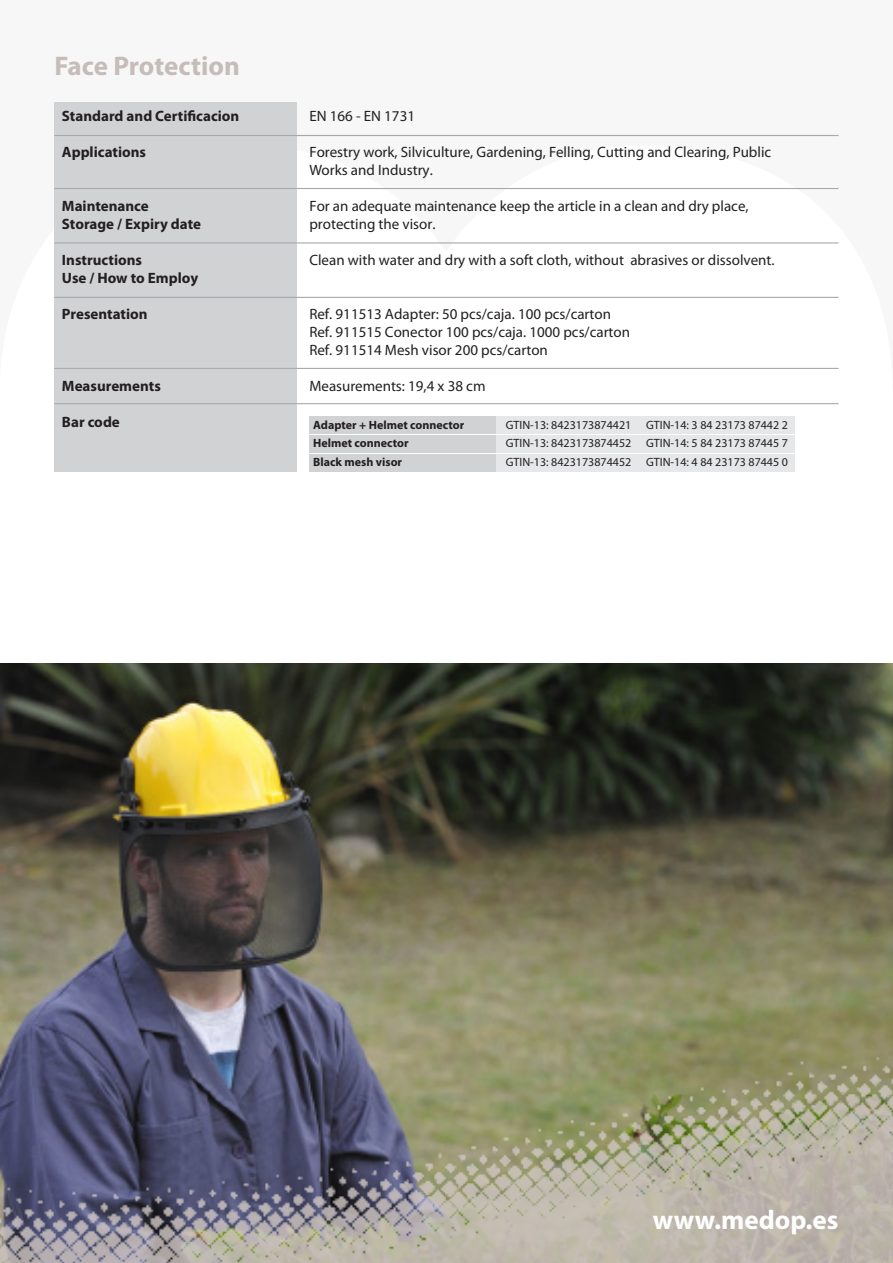
<style>
.page{position:relative;width:893px;height:1263px;background:#fff}
.page>*{position:absolute;margin:0;border:0;box-sizing:border-box;transform-origin:0 0}
.t1{font:700 27px "Myriad Pro";color:#c6bdbb}
.t2{font:700 27px "Myriad Pro";color:#fff}
.t3{font:15px/18px "Myriad Pro";color:#231f20}
.t4{font:700 15px "Myriad Pro";color:#231f20}
.t5{font:12px "Myriad Pro";color:#231f20}
.t6{font:700 12px "Myriad Pro";color:#231f20}
</style>
<div class="page">
<img style="left:0;top:663px;width:893px;height:392px">
<svg style="left:297px;top:134px;width:542px;height:235px"></svg>
<div style="left:54px;top:102px;width:243px;height:370px;background:#d1d2d4"></div>
<img style="left:0;top:1055px;width:893px;height:208px">
<hr style="left:54px;top:135px;width:784px;height:1px;background:#a8a9ad">
<hr style="left:54px;top:188px;width:784px;height:1px;background:#a8a9ad">
<hr style="left:54px;top:242px;width:784px;height:1px;background:#a8a9ad">
<hr style="left:54px;top:297px;width:784px;height:1px;background:#a8a9ad">
<hr style="left:54px;top:368px;width:784px;height:1px;background:#a8a9ad">
<hr style="left:54px;top:403px;width:784px;height:1px;background:#a8a9ad">
<div style="left:309px;top:416px;width:188px;height:17px;background:#d1d2d4"></div>
<div style="left:497px;top:416px;width:298px;height:17px;background:#e6e7e9"></div>
<div style="left:309px;top:435px;width:188px;height:18px;background:#d1d2d4"></div>
<div style="left:497px;top:435px;width:298px;height:18px;background:#e6e7e9"></div>
<div style="left:309px;top:454px;width:188px;height:17px;background:#d1d2d4"></div>
<div style="left:497px;top:454px;width:298px;height:17px;background:#e6e7e9"></div>
<p class="t1" style="left:54px;top:48px;width:187px">Face Protection</p>
<p class="t4" style="left:62px;top:106px;width:179px">Standard and Certificacion</p>
<p class="t4" style="left:62px;top:142px;width:86px">Applications</p>
<p class="t4" style="left:62px;top:196px;width:88px">Maintenance</p>
<p class="t4" style="left:62px;top:214px;width:141px">Storage / Expiry date</p>
<p class="t4" style="left:62px;top:250px;width:82px">Instructions</p>
<p class="t4" style="left:62px;top:268px;width:138px">Use / How to Employ</p>
<p class="t4" style="left:62px;top:304px;width:87px">Presentation</p>
<p class="t4" style="left:62px;top:376px;width:100px">Measurements</p>
<p class="t4" style="left:62px;top:412px;width:59px">Bar code</p>
<p class="t3" style="left:309px;top:106px;width:107px">EN 166 - EN 1731</p>
<p class="t3" style="left:309px;top:142px;width:463px">Forestry work, Silviculture, Gardening, Felling, Cutting and Clearing, Public<br>Works and Industry.</p>
<p class="t3" style="left:309px;top:196px;width:441px">For an adequate maintenance keep the article in a clean and dry place, protecting the visor.</p>
<p class="t3" style="left:309px;top:250px;width:467px">Clean with water and dry with a soft cloth, without abrasives or dissolvent.</p>
<p class="t3" style="left:309px;top:304px;width:303px">Ref. 911513 Adapter: 50 pcs/caja. 100 pcs/carton</p>
<p class="t3" style="left:309px;top:322px;width:322px">Ref. 911515 Conector 100 pcs/caja. 1000 pcs/carton</p>
<p class="t3" style="left:309px;top:340px;width:240px">Ref. 911514 Mesh visor 200 pcs/carton</p>
<p class="t3" style="left:309px;top:376px;width:178px">Measurements: 19,4 x 38 cm</p>
<p class="t6" style="left:313px;top:417px;width:152px">Adapter + Helmet connector</p>
<p class="t5" style="left:506px;top:417px;width:284px">GTIN-13: 8423173874421 GTIN-14: 3 84 23173 87442 2</p>
<p class="t6" style="left:313px;top:436px;width:97px">Helmet connector</p>
<p class="t5" style="left:506px;top:436px;width:284px">GTIN-13: 8423173874452 GTIN-14: 5 84 23173 87445 7</p>
<p class="t6" style="left:313px;top:454px;width:90px">Black mesh visor</p>
<p class="t5" style="left:506px;top:455px;width:284px">GTIN-13: 8423173874452 GTIN-14: 4 84 23173 87445 0</p>
<p class="t2" style="left:653px;top:1202px;width:187px">www.medop.es</p>
</div>
